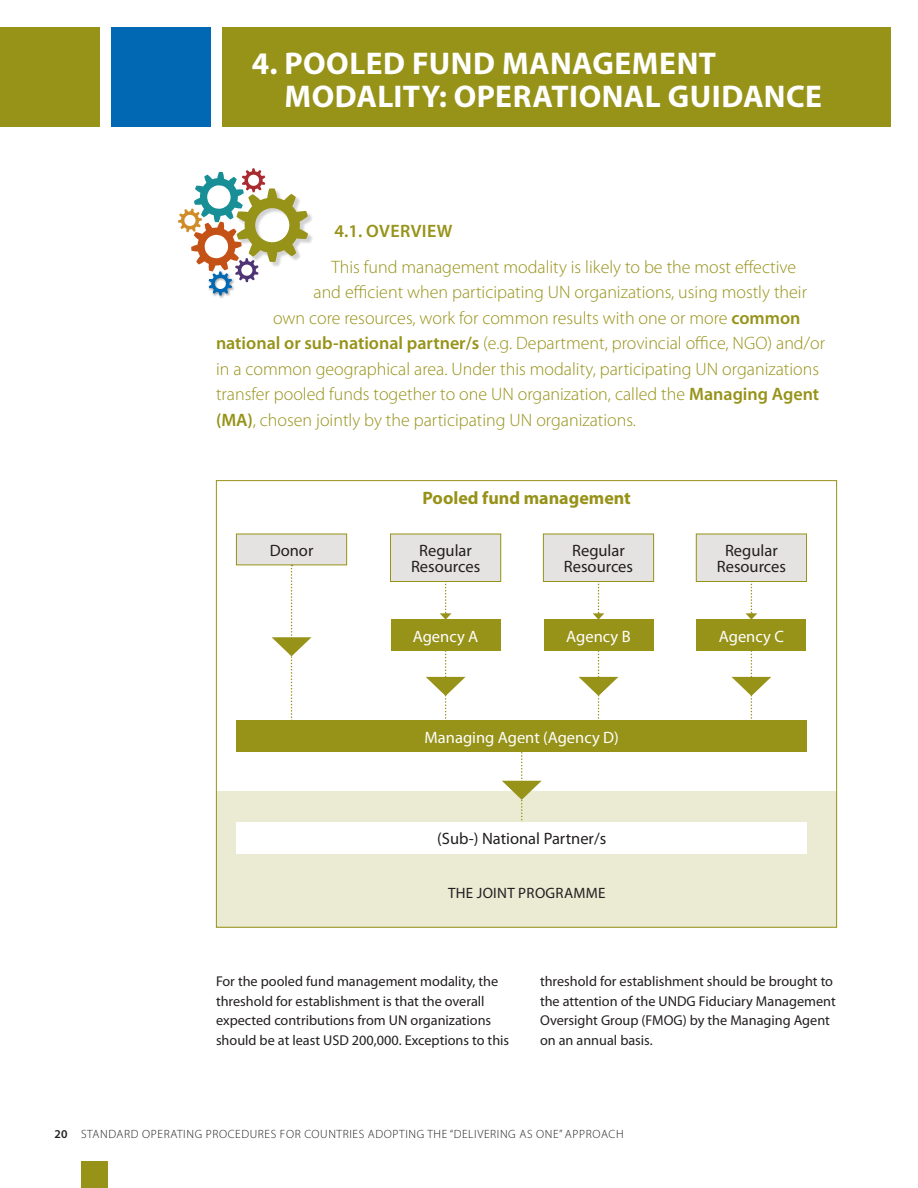
<style>
.page{position:relative;width:918px;height:1188px;background:#fff}
.page>*{position:absolute;margin:0;border:0;box-sizing:border-box;transform-origin:0 0}
.Chapter_Title{font:700 31.5px/33px "Myriad Pro";letter-spacing:.015em;color:#fff}
.Intro-lime{font:300 18px "Myriad Pro";color:#979218}
.figure_titles{font:700 18px "Myriad Pro";color:#979218}
.Level_1-lime_GN_on_J{font:600 18px "Myriad Pro";letter-spacing:.02em;color:#979218}
.Figure_text{font:16.5px/16.5px "Myriad Pro";color:#231f20;text-align:center}
.Figure_text-2{font:16.5px "Myriad Pro";color:#fff}
.Figure_text-3{font:15px "Myriad Pro";letter-spacing:.02em;color:#231f20}
.Body{font:14.25px/19.5px "Myriad Pro";color:#231f20}
.t1{font:300 12px "Myriad Pro";letter-spacing:.05em;color:#231f20}
.s1{font-weight:600}
</style>
<div class="page">
<div style="left:81px;top:1161px;width:27px;height:27px;background:#979218"></div>
<div style="left:222px;top:27px;width:669px;height:100px;background:#979218"></div>
<div style="left:0;top:27px;width:100px;height:100px;background:#979218"></div>
<div style="left:111px;top:27px;width:100px;height:100px;background:#0168b3"></div>
<div style="left:238px;top:189px;width:76px;height:78px;background:#231f20;opacity:.2"></div>
<div style="left:208px;top:270px;width:27px;height:29px;background:#231f20;opacity:.44"></div>
<svg style="left:178px;top:168px;width:130px;height:128px"></svg>
<svg style="left:579px;top:651px;width:39px;height:70px"></svg>
<svg style="left:732px;top:651px;width:39px;height:70px"></svg>
<svg style="left:426px;top:651px;width:40px;height:70px"></svg>
<div style="left:217px;top:791px;width:620px;height:137px;background:#ebead3"></div>
<svg style="left:440px;top:582px;width:11px;height:38px"></svg>
<div style="left:237px;top:721px;width:570px;height:31px;background:#979218"></div>
<div style="left:236px;top:534px;width:111px;height:31px;background:#e5e3e1"></div>
<svg style="left:272px;top:565px;width:39px;height:156px"></svg>
<div style="left:391px;top:620px;width:110px;height:31px;background:#979218"></div>
<div style="left:544px;top:620px;width:109px;height:31px;background:#979218"></div>
<div style="left:696px;top:620px;width:110px;height:31px;background:#979218"></div>
<svg style="left:593px;top:582px;width:11px;height:38px"></svg>
<svg style="left:746px;top:582px;width:11px;height:38px"></svg>
<div style="left:696px;top:534px;width:111px;height:47px;background:#e5e3e1"></div>
<div style="left:696px;top:534px;width:111px;height:48px;border:1px solid #979218"></div>
<div style="left:543px;top:534px;width:111px;height:47px;background:#e5e3e1"></div>
<div style="left:543px;top:534px;width:111px;height:48px;border:1px solid #979218"></div>
<div style="left:390px;top:534px;width:111px;height:47px;background:#e5e3e1"></div>
<div style="left:390px;top:534px;width:111px;height:48px;border:1px solid #979218"></div>
<svg style="left:502px;top:752px;width:40px;height:69px"></svg>
<div style="left:237px;top:822px;width:570px;height:31px;background:#fff"></div>
<p class="Chapter_Title" style="left:285px;top:47px;width:539px;text-indent:-33px">4. POOLED FUND MANAGEMENT<br>MODALITY: OPERATIONAL GUIDANCE</p>
<p class="Level_1-lime_GN_on_J" style="left:334px;top:221px;width:119px">4.1. OVERVIEW</p>
<p class="Intro-lime" style="left:332px;top:257px;width:466px">This fund management modality is likely to be the most effective</p>
<p class="Intro-lime" style="left:314px;top:282px;width:495px">and efficient when participating UN organizations, using mostly their</p>
<p class="Intro-lime" style="left:273px;top:308px;width:529px">own core resources, work for common results with one or more <span class="s1">common</span></p>
<p class="Intro-lime" style="left:216px;top:333px;width:610px"><span class="s1">national or sub-national partner/s</span> (e.g. Department, provincial office, NGO) and/or</p>
<p class="Intro-lime" style="left:216px;top:359px;width:605px">in a common geographical area. Under this modality, participating UN organizations</p>
<p class="Intro-lime" style="left:216px;top:384px;width:605px">transfer pooled funds together to one UN organization, called the <span class="s1">Managing Agent</span></p>
<p class="Intro-lime" style="left:216px;top:410px;width:422px"><span class="s1">(MA)</span>, chosen jointly by the participating UN organizations.</p>
<p class="Figure_text" style="left:270px;top:542px;width:45px">Donor</p>
<p class="figure_titles" style="left:423px;top:487px;width:210px">Pooled fund management</p>
<p class="Figure_text" style="left:411px;top:542px;width:71px">Regular<br>Resources</p>
<p class="Figure_text" style="left:564px;top:542px;width:71px">Regular<br>Resources</p>
<p class="Figure_text" style="left:717px;top:542px;width:71px">Regular<br>Resources</p>
<p class="Figure_text-2" style="left:413px;top:626px;width:67px">Agency A</p>
<p class="Figure_text-2" style="left:566px;top:626px;width:66px">Agency B</p>
<p class="Figure_text-2" style="left:719px;top:626px;width:67px">Agency C</p>
<p class="Figure_text-2" style="left:425px;top:727px;width:196px">Managing Agent (Agency D)</p>
<p class="Figure_text" style="left:437px;top:830px;width:170px">(Sub-) National Partner/s</p>
<p class="Figure_text-3" style="left:448px;top:883px;width:159px">THE JOINT PROGRAMME</p>
<p class="Body" style="left:216px;top:971px;width:295px">For the pooled fund management modality, the threshold for establishment is that the overall expected contributions from UN organizations should be at least USD 200,000. Exceptions to this</p>
<p class="Body" style="left:540px;top:971px;width:297px">threshold for establishment should be brought to the attention of the UNDG Fiduciary Management Oversight Group (FMOG) by the Managing Agent on an annual basis.</p>
<p class="t1" style="left:54px;top:1127px;width:571px"><span class="s1">20</span> STANDARD OPERATING PROCEDURES FOR COUNTRIES ADOPTING THE “DELIVERING AS ONE” APPROACH</p>
</div>
